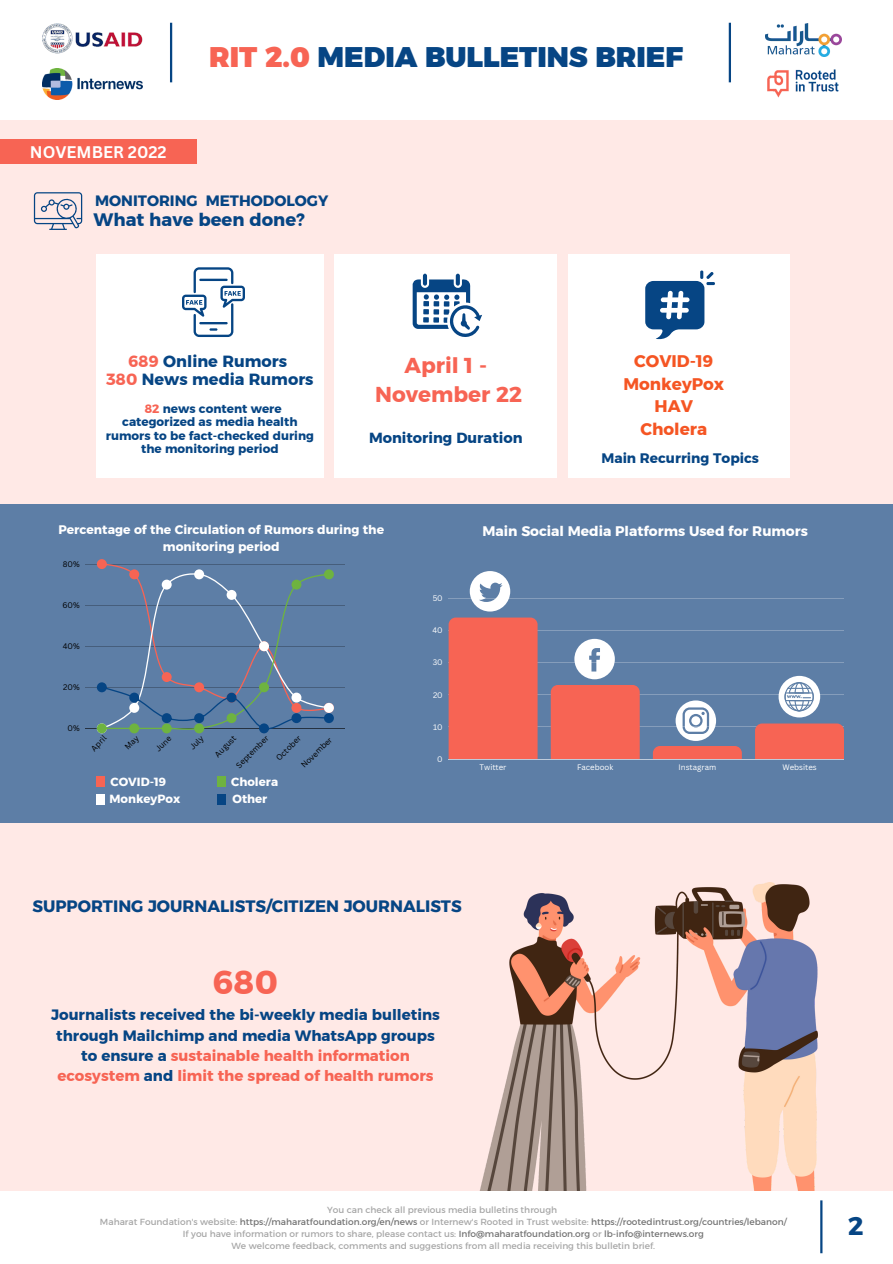
<style>
.page{position:relative;width:893px;height:1264px;background:#fff}
.page>*{position:absolute;margin:0;border:0;box-sizing:border-box;transform-origin:0 0}
.t1{font:33px "Kief Montaser Bold";color:#f76454}
.t2{font:28.35px "Kief Montaser Black";color:#064584}
.t3{font:25.5px "Kief Montaser Bold";color:#064584}
.t4{font:21.45px/29.2px "Kief Montaser Bold";color:#f76454;text-align:center}
.t5{font:18px "Kief Montaser Bold";color:#064584}
.t6{font:16.8px/22.5px "Kief Montaser Bold";color:#f55523;text-align:center}
.t7{font:16.5px "Kief Montaser Bold";color:#064584}
.t8{font:700 16.35px "Canva Sans";color:#fff}
.t9{font:16.2px/18px "Kief Montaser Bold";color:#064584;text-align:center}
.t10{font:15px/20.2px "Kief Montaser Bold";color:#064584;text-align:center}
.t11{font:14.55px "Kief Montaser Bold";color:#064584}
.t12{font:13.8px "Kief Montaser Bold";color:#fff}
.t13{font:13.8px "Kief Montaser Bold";color:#064584}
.t14{font:12.45px/16.5px "Kief Montaser Bold";color:#fff;text-align:center}
.t15{font:12px/13.5px "Kief Montaser Bold";color:#064584;text-align:center}
.t16{font:11.85px/17px "Kief Montaser Bold";color:#fff}
.t17{font:9px/12px "Kief Montaser Regular";color:#a6a6a6;text-align:center}
.t18{font:7.8px "Canva Sans";color:#000}
.t19{font:7.8px "Canva Sans";color:#fff}
.s1{color:#f76454}
.s2{color:#737373}
</style>
<div class="page">
<div style="left:0;top:0;width:892px;height:1262px;background:#ffe9e6"></div>
<div style="left:0;top:0;width:892px;height:119px;background:#fff"></div>
<hr style="left:170px;top:23px;width:2px;height:59px;background:#064584">
<hr style="left:728px;top:23px;width:3px;height:59px;background:#064584">
<div style="left:0;top:139px;width:197px;height:25px;background:#f76454"></div>
<img style="left:479px;top:882px;width:338px;height:309px">
<div style="left:0;top:1191px;width:892px;height:71px;background:#fff"></div>
<hr style="left:820px;top:1200px;width:2px;height:53px;background:#064584">
<div style="left:96px;top:254px;width:227px;height:223px;background:#fff"></div>
<div style="left:334px;top:254px;width:223px;height:223px;background:#fff"></div>
<svg style="left:182px;top:267px;width:63px;height:70px"></svg>
<svg style="left:412px;top:274px;width:70px;height:63px"></svg>
<svg style="left:34px;top:192px;width:48px;height:38px"></svg>
<div style="left:568px;top:254px;width:221px;height:223px;background:#fff"></div>
<svg style="left:645px;top:270px;width:70px;height:69px"></svg>
<div style="left:0;top:504px;width:892px;height:318px;background:#5d7ea6"></div>
<hr style="left:86px;top:564px;width:259px;height:1px;background:#000">
<hr style="left:86px;top:605px;width:259px;height:1px;background:#000">
<hr style="left:86px;top:646px;width:259px;height:1px;background:#000">
<hr style="left:86px;top:687px;width:259px;height:1px;background:#000">
<hr style="left:86px;top:728px;width:259px;height:1px;background:#000">
<div style="left:96px;top:776px;width:9px;height:11px;background:#f76454"></div>
<div style="left:96px;top:794px;width:9px;height:10px;background:#fff"></div>
<div style="left:217px;top:776px;width:9px;height:11px;background:#6eb340"></div>
<div style="left:217px;top:794px;width:9px;height:10px;background:#064584"></div>
<hr style="left:448px;top:598px;width:395px;height:1px;background:#fff">
<hr style="left:448px;top:630px;width:395px;height:1px;background:#fff">
<hr style="left:448px;top:662px;width:395px;height:1px;background:#fff">
<hr style="left:448px;top:694px;width:395px;height:1px;background:#fff">
<hr style="left:448px;top:726px;width:395px;height:1px;background:#fff">
<hr style="left:448px;top:759px;width:395px;height:1px;background:#fff">
<div style="left:448px;top:617px;width:89px;height:142px;background:#f76454"></div>
<div style="left:550px;top:685px;width:89px;height:74px;background:#f76454"></div>
<div style="left:755px;top:723px;width:88px;height:36px;background:#f76454"></div>
<svg style="left:469px;top:571px;width:41px;height:40px"></svg>
<svg style="left:574px;top:639px;width:40px;height:40px"></svg>
<img style="left:43px;top:69px;width:100px;height:30px">
<img style="left:767px;top:69px;width:72px;height:29px">
<img style="left:765px;top:23px;width:76px;height:34px">
<img style="left:43px;top:23px;width:100px;height:31px">
<svg style="left:652px;top:700px;width:89px;height:59px"></svg>
<div style="left:778px;top:676px;width:42px;height:41px;background:#fff;border-radius:50%"></div>
<svg style="left:784px;top:682px;width:29px;height:29px"></svg>
<svg style="left:97px;top:559px;width:237px;height:175px"></svg>
<h2 class="t2" style="left:209px;top:39px;width:475px"><span class="s1">RIT 2.0</span> MEDIA BULLETINS BRIEF</h2>
<h3 class="t8" style="left:30px;top:141px;width:138px">NOVEMBER 2022</h3>
<h3 class="t10" style="left:95px;top:190px;width:235px">MONITORING METHODOLOGY</h3>
<h3 class="t5" style="left:93px;top:208px;width:213px">What have been done?</h3>
<h3 class="t9" style="left:106px;top:352px;width:209px"><span class="s1">689</span> Online Rumors<br><span class="s1">380</span> News media Rumors</h3>
<h3 class="t15" style="left:106px;top:401px;width:209px"><span class="s1">82</span> news content were categorized as media health rumors to be fact-checked during the monitoring period</h3>
<h3 class="t4" style="left:375px;top:351px;width:149px">April 1 -<br>November 22</h3>
<h3 class="t11" style="left:369px;top:428px;width:155px">Monitoring Duration</h3>
<h3 class="t6" style="left:623px;top:350px;width:102px">COVID-19<br>MonkeyPox<br>HAV<br>Cholera</h3>
<h3 class="t13" style="left:601px;top:449px;width:159px">Main Recurring Topics</h3>
<h3 class="t14" style="left:58px;top:521px;width:327px">Percentage of the Circulation of Rumors during the monitoring period</h3>
<p class="t18" style="left:63px;top:558px;width:18px">80%</p>
<p class="t18" style="left:62px;top:599px;width:19px">60%</p>
<p class="t18" style="left:63px;top:640px;width:18px">40%</p>
<p class="t18" style="left:63px;top:681px;width:18px">20%</p>
<p class="t18" style="left:68px;top:722px;width:14px">0%</p>
<p class="t18" style="left:88px;top:745px;width:19px;rotate:-45deg">April</p>
<p class="t18" style="left:153px;top:746px;width:20px;rotate:-45deg">June</p>
<p class="t18" style="left:187px;top:744px;width:17px;rotate:-45deg">July</p>
<p class="t18" style="left:212px;top:751px;width:28px;rotate:-45deg">August</p>
<p class="t18" style="left:233px;top:762px;width:44px;rotate:-45deg">September</p>
<p class="t18" style="left:273px;top:755px;width:33px;rotate:-45deg">October</p>
<p class="t18" style="left:299px;top:762px;width:41px;rotate:-45deg">November</p>
<h3 class="t16" style="left:109px;top:773px;width:72px">COVID-19<br>MonkeyPox</h3>
<h3 class="t16" style="left:231px;top:773px;width:48px">Cholera</h3>
<h3 class="t16" style="left:232px;top:790px;width:36px">Other</h3>
<p class="t19" style="left:432px;top:593px;width:12px">50</p>
<p class="t19" style="left:432px;top:625px;width:12px">40</p>
<p class="t19" style="left:433px;top:657px;width:12px">30</p>
<p class="t19" style="left:433px;top:689px;width:11px">20</p>
<p class="t19" style="left:433px;top:721px;width:11px">10</p>
<p class="t19" style="left:437px;top:753px;width:7px">0</p>
<h3 class="t12" style="left:482px;top:522px;width:327px">Main Social Media Platforms Used for Rumors</h3>
<p class="t19" style="left:479px;top:762px;width:28px">Twitter</p>
<p class="t19" style="left:577px;top:762px;width:38px">Facebook</p>
<p class="t19" style="left:678px;top:762px;width:39px">Instagram</p>
<p class="t19" style="left:782px;top:762px;width:36px">Websites</p>
<h3 class="t7" style="left:32px;top:896px;width:431px">SUPPORTING JOURNALISTS/CITIZEN JOURNALISTS</h3>
<h1 class="t1" style="left:213px;top:961px;width:66px">680</h1>
<h3 class="t10" style="left:51px;top:1004px;width:390px">Journalists received the bi-weekly media bulletins through Mailchimp and media WhatsApp groups to ensure a <span class="s1">sustainable health information ecosystem</span> and <span class="s1">limit the spread of health rumors</span></h3>
<p class="t17" style="left:100px;top:1203px;width:688px">You can check all previous media bulletins through<br>Maharat Foundation's website: <span class="s2">https://maharatfoundation.org/en/news</span> or Internew's Rooted in Trust website: <span class="s2">https://rootedintrust.org/countries/lebanon/ </span>If you have information or rumors to share, please contact us: <span class="s2">Info@maharatfoundation.org</span> or <span class="s2">lb-info@internews.org<br></span>We welcome feedback, comments and suggestions from all media receiving this bulletin brief.</p>
<h3 class="t3" style="left:848px;top:1210px;width:17px">2</h3>
</div>
